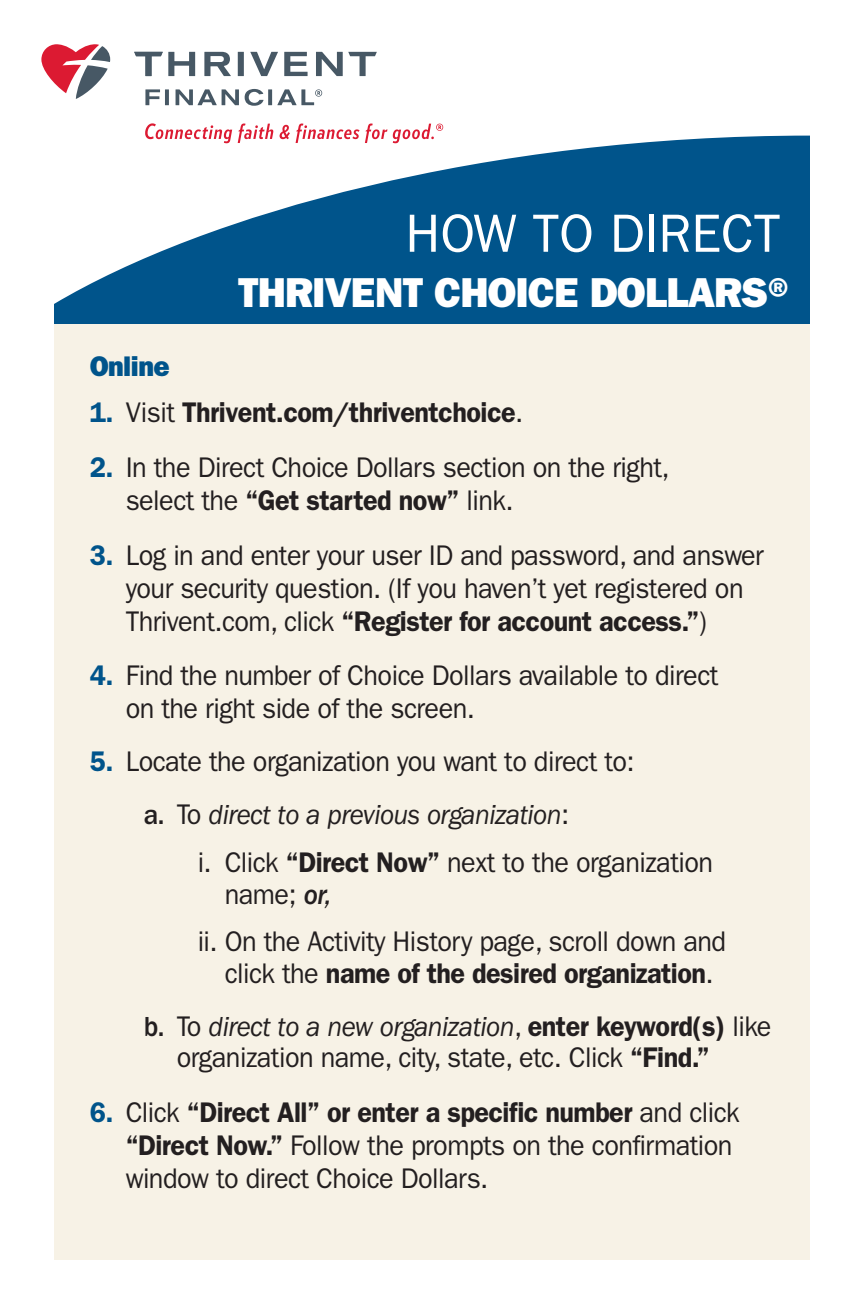
<style>
.page{position:relative;width:864px;height:1296px;background:#fff}
.page>*{position:absolute;margin:0;border:0;box-sizing:border-box;transform-origin:0 0}
.t1{font:54px "ITC Franklin Gothic Std";color:#fff}
.t2{font:42px "ITC Franklin Gothic Std Hvy";letter-spacing:-.02em;color:#fff}
.t3{font:28.5px/33px "ITC Franklin Gothic Std";letter-spacing:-.02em;color:#231f20;scale:.95 1}
.t4{font:600 28.5px "ITC Franklin Gothic Std";letter-spacing:-.02em;color:#231f20;scale:.95 1}
.t5{font:italic 28.5px "ITC Franklin Gothic Std";letter-spacing:-.02em;color:#231f20;scale:.95 1}
.t6{font:28.5px "ITC Franklin Gothic Std Hvy";letter-spacing:-.02em;color:#00548b;scale:.95 1}
.s1{color:#00548b}
.s2{font-weight:400}
.s3{font-weight:600;color:#00548b}
.s4{font-weight:600}
.s5{font-weight:500;font-style:normal}
.s6{font-style:normal}
.s7{font-family:"ITC Franklin Gothic Std Med It"}
.s8{font-weight:500}
.s9{font-style:italic}
</style>
<div class="page">
<div style="left:54px;top:304px;width:756px;height:955px;background:#f7f2e6"></div>
<div style="left:238px;top:52px;width:6px;height:24px;background:#475865"></div>
<svg style="left:250px;top:52px;width:28px;height:24px"></svg>
<svg style="left:284px;top:52px;width:24px;height:24px"></svg>
<svg style="left:316px;top:52px;width:61px;height:24px"></svg>
<svg style="left:134px;top:52px;width:61px;height:24px"></svg>
<svg style="left:204px;top:52px;width:27px;height:24px"></svg>
<svg style="left:145px;top:89px;width:15px;height:16px"></svg>
<hr style="left:165px;top:89px;width:4px;height:16px;background:#475865">
<svg style="left:268px;top:89px;width:4px;height:16px"></svg>
<svg style="left:245px;top:89px;width:19px;height:17px"></svg>
<svg style="left:176px;top:89px;width:63px;height:16px"></svg>
<svg style="left:145px;top:123px;width:87px;height:13px"></svg>
<svg style="left:238px;top:124px;width:35px;height:12px"></svg>
<svg style="left:280px;top:125px;width:10px;height:11px"></svg>
<svg style="left:277px;top:89px;width:45px;height:16px"></svg>
<svg style="left:41px;top:44px;width:69px;height:55px"></svg>
<svg style="left:296px;top:124px;width:147px;height:12px"></svg>
<svg style="left:54px;top:136px;width:756px;height:188px;fill:#00548b"></svg>
<p class="t1" style="left:405px;top:202px;width:376px">HOW TO DIRECT</p>
<p class="t2" style="left:238px;top:268px;width:552px">THRIVENT CHOICE DOLLARS®</p>
<p class="t6" style="left:90px;top:349px;width:86px">Online</p>
<p class="t4" style="left:90px;top:396px;width:458px"><span class="s1">1.</span> <span class="s2">Visit</span> Thrivent.com/thriventchoice<span class="s2">.</span></p>
<p class="t3" style="left:126px;top:451px;width:574px;text-indent:-36px"><span class="s3">2.</span> In the Direct Choice Dollars section on the right, select the <span class="s4">“Get started now”</span> link.</p>
<p class="t3" style="left:126px;top:539px;width:673px;text-indent:-36px"><span class="s3">3.</span> Log in and enter your user ID and password, and answer your security question. (If you haven’t yet registered on<br>Thrivent.com, click <span class="s4">“Register for account access.”</span>)</p>
<p class="t3" style="left:126px;top:659px;width:626px;text-indent:-36px"><span class="s3">4.</span> Find the number of Choice Dollars available to direct on the right side of the screen.</p>
<p class="t3" style="left:90px;top:745px;width:575px"><span class="s3">5.</span> Locate the organization you want to direct to:</p>
<p class="t5" style="left:144px;top:799px;width:450px"><span class="s5">a.</span> <span class="s6">To</span> direct to a previous organization<span class="s6">:</span></p>
<p class="t3" style="left:225px;top:847px;width:516px;line-height:31.5px;text-indent:-27px">i. Click <span class="s4">“Direct Now”</span> next to the organization name; <span class="s7">or,</span></p>
<p class="t3" style="left:198px;top:926px;width:558px;line-height:31.5px;text-align:center">ii. On the Activity History page, scroll down and click the <span class="s4">name of the desired organization</span>.</p>
<p class="t3" style="left:177px;top:1011px;width:628px;line-height:31.5px;text-indent:-33px"><span class="s8">b.</span> To <span class="s9">direct to a new organization</span>, <span class="s4">enter keyword(s)</span> like organization name, city, state, etc. Click <span class="s4">“Find.”</span></p>
<p class="t3" style="left:126px;top:1096px;width:648px;text-indent:-36px"><span class="s3">6.</span> Click <span class="s4">“Direct All” or enter a specific number</span> and click <span class="s4">“Direct Now.”</span> Follow the prompts on the confirmation window to direct Choice Dollars.</p>
</div>
